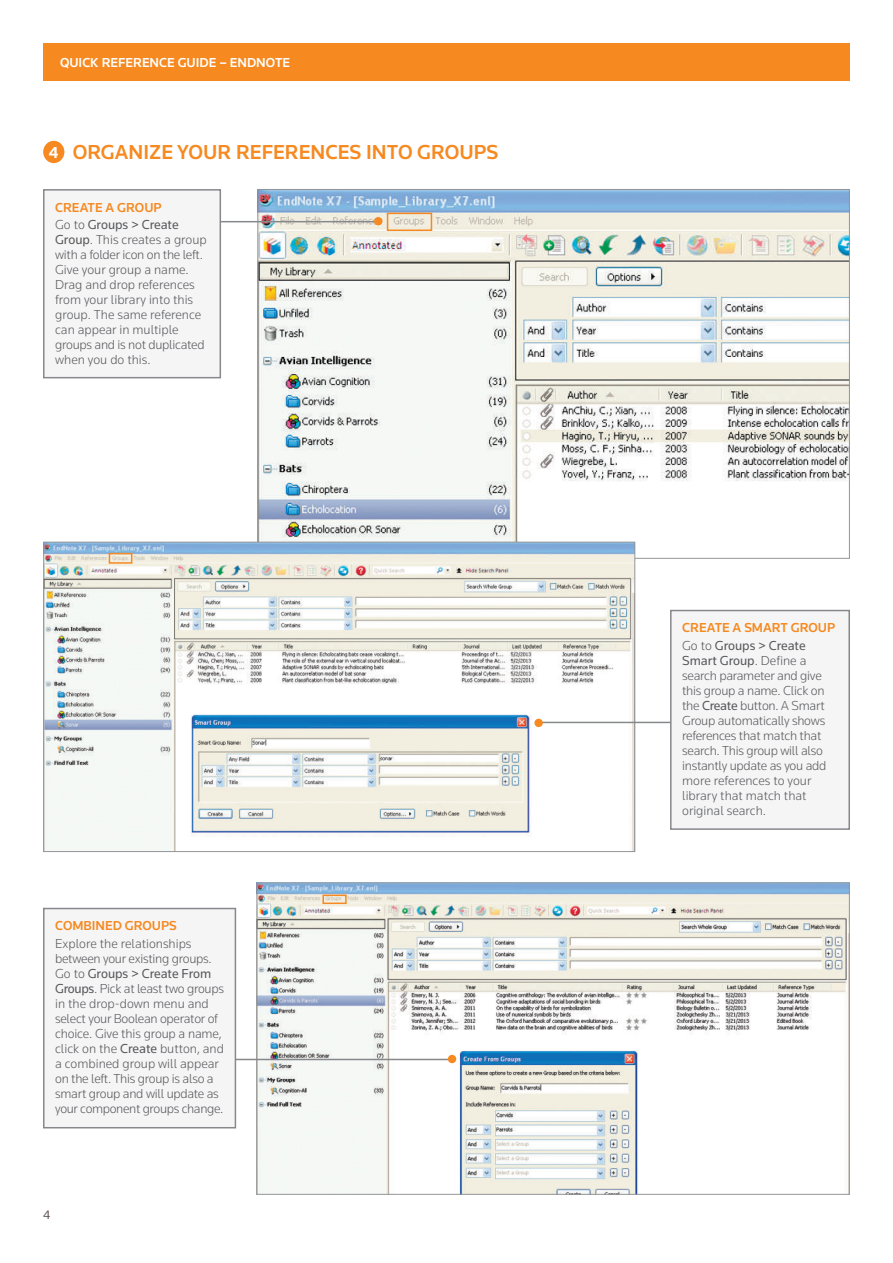
<style>
.page{position:relative;width:893px;height:1263px;background:#fff}
.page>*{position:absolute;margin:0;border:0;box-sizing:border-box;transform-origin:0 0}
.t1{font:500 21px "+HUHLRB Knowledge";color:#f6891f}
.t2{font:300 13.5px/15px "+RBRSUR Knowledge";letter-spacing:-.02em;color:#57585a}
.t3{font:300 13.5px/15px "+RBRSUR Knowledge";color:#57585a}
.t4{font:13.5px/15px "+RLWNII Knowledge";color:#57585a}
.t5{font:500 13.5px "+HUHLRB Knowledge";color:#f6891f}
.t6{font:500 13.5px "+HUHLRB Knowledge";color:#fff}
.t7{font:12.75px "+RLWNII Knowledge";color:#5f514d}
.s1{font-family:"+QKPMDV Knowledge";font-weight:700;font-size:16.5px;color:#fff}
.s2{font-family:"+RBRSUR Knowledge";font-weight:300}
.s3{font-family:"+RLWNII Knowledge";font-weight:400}
</style>
<div class="page">
<div style="left:43px;top:43px;width:807px;height:38px;background:#f6891f"></div>
<div style="left:43px;top:141px;width:21px;height:22px;background:#f6891f;border-radius:50%"></div>
<img style="left:259px;top:191px;width:588px;height:366px">
<hr style="left:198px;top:221px;width:177px;height:1px;background:#86888b">
<div style="left:374px;top:217px;width:8px;height:8px;background:#f6891f;border-radius:50%"></div>
<img style="left:45px;top:544px;width:588px;height:306px">
<hr style="left:541px;top:722px;width:142px;height:1px;background:#86888b">
<div style="left:534px;top:719px;width:9px;height:8px;background:#f6891f;border-radius:50%"></div>
<img style="left:258px;top:885px;width:589px;height:308px">
<hr style="left:220px;top:1059px;width:229px;height:1px;background:#86888b">
<div style="left:448px;top:1055px;width:8px;height:8px;background:#f6891f;border-radius:50%"></div>
<div style="left:44px;top:909px;width:191px;height:219px;background:#f5f5f6"></div>
<div style="left:43px;top:908px;width:193px;height:220px;border:2px solid #86888b"></div>
<div style="left:670px;top:611px;width:179px;height:218px;background:#f5f5f6"></div>
<div style="left:670px;top:610px;width:180px;height:220px;border:2px solid #86888b"></div>
<div style="left:44px;top:190px;width:176px;height:188px;background:#f5f5f6"></div>
<div style="left:43px;top:189px;width:178px;height:189px;border:2px solid #86888b"></div>
<div style="left:387px;top:213px;width:45px;height:18px;border:2px solid #f6891f"></div>
<div style="left:322px;top:895px;width:24px;height:9px;border:2px solid #f6891f"></div>
<div style="left:109px;top:553px;width:23px;height:11px;border:2px solid #f6891f"></div>
<p class="t6" style="left:60px;top:57px;width:231px">QUICK REFERENCE GUIDE – ENDNOTE</p>
<h1 class="t1" style="left:49px;top:143px;width:451px"><span class="s1">4</span> ORGANIZE YOUR REFERENCES INTO GROUPS</h1>
<p class="t5" style="left:55px;top:202px;width:108px">CREATE A GROUP</p>
<p class="t4" style="left:55px;top:218px;width:125px"><span class="s2">Go to</span> Groups &gt; Create</p>
<p class="t3" style="left:55px;top:233px;width:153px"><span class="s3">Group</span>. This creates a group with a folder icon on the left.<br>Give your group a name.<br>Drag and drop references from your library into this group. The same reference can appear in multiple groups and is not duplicated when you do this.</p>
<p class="t5" style="left:55px;top:920px;width:123px">COMBINED GROUPS</p>
<p class="t2" style="left:55px;top:936px;width:158px">Explore the relationships between your existing groups.</p>
<p class="t4" style="left:55px;top:967px;width:158px"><span class="s2">Go to</span> Groups &gt; Create From</p>
<p class="t2" style="left:55px;top:981px;width:170px"><span class="s3">Groups</span>. Pick at least two groups in the drop-down menu and select your Boolean operator of choice. Give this group a name, click on the <span class="s3">Create</span> button, and a combined group will appear on the left. This group is also a smart group and will update as your component groups change.</p>
<p class="t7" style="left:43px;top:1211px;width:9px">4</p>
<p class="t5" style="left:682px;top:622px;width:154px">CREATE A SMART GROUP</p>
<p class="t4" style="left:682px;top:639px;width:126px"><span class="s2">Go to</span> Groups &gt; Create<br>Smart Group<span class="s2">. Define a</span></p>
<p class="t2" style="left:682px;top:668px;width:146px">search parameter and give this group a name. Click on the <span class="s3">Create</span> button. A Smart<br>Group automatically shows references that match that search. This group will also instantly update as you add more references to your library that match that original search.</p>
</div>
